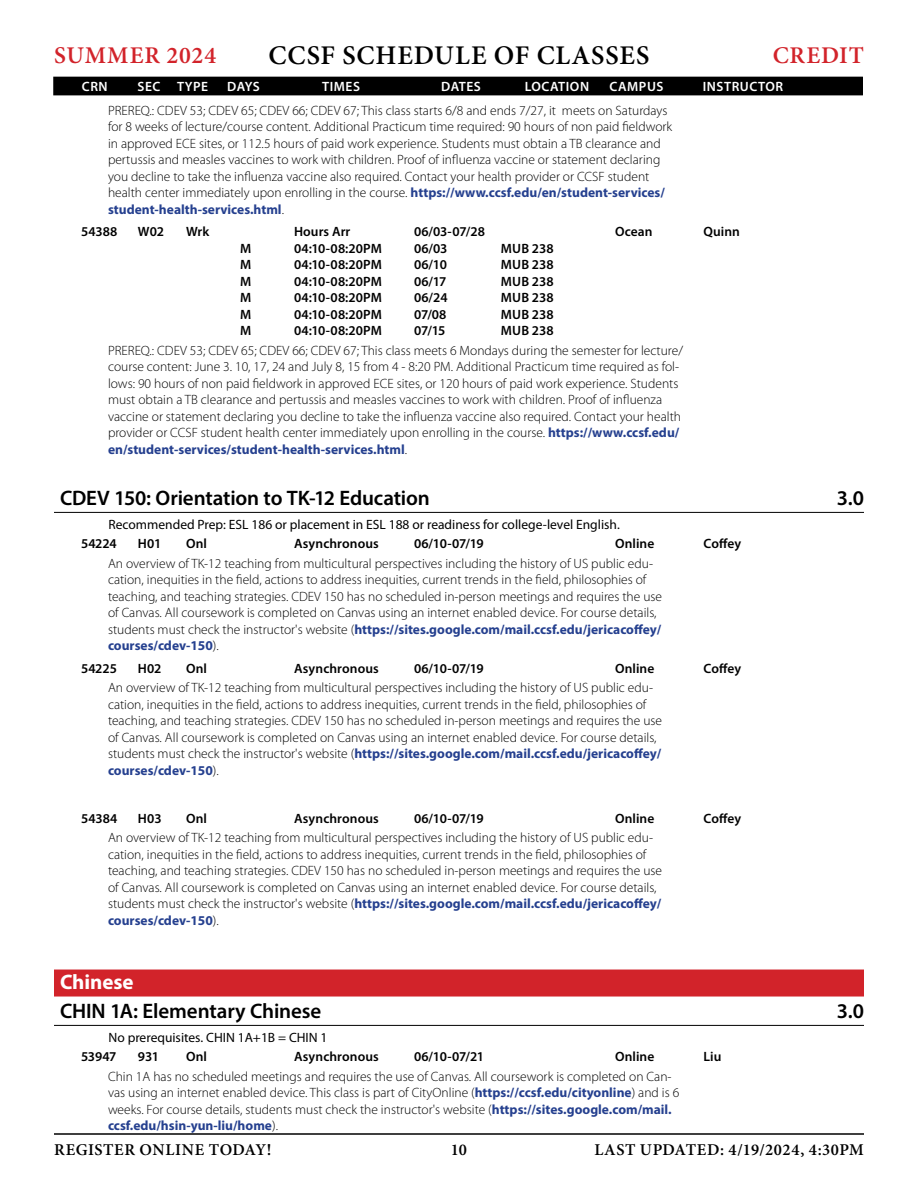
<style>
.page{position:relative;width:918px;height:1188px;background:#fff}
.page>*{position:absolute;margin:0;border:0;box-sizing:border-box;transform-origin:0 0}
.t1{font:600 27px "Minion Pro";letter-spacing:.03em;color:#000}
.t2{font:600 24px "Minion Pro";letter-spacing:.035em;color:#d2232a}
.course{font:600 21px "Myriad Pro";letter-spacing:-.005em;color:#000}
.subjectdescription{font:700 21px "Myriad Pro";letter-spacing:-.005em;color:#fff}
.t3{font:600 16.5px "Minion Pro";letter-spacing:.03em;color:#000}
.sectionnote{font:300 13.5px/16.5px "Myriad Pro";color:#000}
.meetings{font:600 13.5px "Myriad Pro";letter-spacing:.005em;color:#000}
.requisites{font:13.5px "Myriad Pro";color:#000}
.t4{font:600 13.5px "Myriad Pro";letter-spacing:.04em;color:#fff}
.s1{font-weight:700;color:#25408f}
</style>
<div class="page">
<div style="left:54px;top:77px;width:808px;height:18px;background:#000"></div>
<hr style="left:54px;top:1133px;width:810px;height:2px;background:#000">
<hr style="left:54px;top:512px;width:810px;height:1px;background:#000">
<div style="left:54px;top:970px;width:810px;height:27px;background:#d2232a"></div>
<hr style="left:54px;top:1025px;width:810px;height:1px;background:#000">
<h2 class="t2" style="left:54px;top:41px;width:164px">SUMMER 2024</h2>
<h1 class="t1" style="left:269px;top:39px;width:382px">CCSF SCHEDULE OF CLASSES</h1>
<h2 class="t2" style="left:773px;top:41px;width:93px">CREDIT</h2>
<p class="t4" style="left:82px;top:78px;width:27px">CRN</p>
<p class="t4" style="left:138px;top:78px;width:72px">SEC TYPE</p>
<p class="t4" style="left:227px;top:78px;width:34px">DAYS</p>
<p class="t4" style="left:322px;top:78px;width:39px">TIMES</p>
<p class="t4" style="left:441px;top:78px;width:41px">DATES</p>
<p class="t4" style="left:525px;top:78px;width:66px">LOCATION</p>
<p class="t4" style="left:610px;top:78px;width:55px">CAMPUS</p>
<p class="t4" style="left:703px;top:78px;width:82px">INSTRUCTOR</p>
<p class="sectionnote" style="left:108px;top:102px;width:566px">PREREQ.: CDEV 53; CDEV 65; CDEV 66; CDEV 67; This class starts 6/8 and ends 7/27, it meets on Saturdays for 8 weeks of lecture/course content. Additional Practicum time required: 90 hours of non paid fieldwork in approved ECE sites, or 112.5 hours of paid work experience. Students must obtain a TB clearance and pertussis and measles vaccines to work with children. Proof of influenza vaccine or statement declaring you decline to take the influenza vaccine also required. Contact your health provider or CCSF student health center immediately upon enrolling in the course. <span class="s1">https://www.ccsf.edu/en/student-services/ student-health-services.html</span>.</p>
<p class="meetings" style="left:81px;top:223px;width:38px">54388</p>
<p class="meetings" style="left:138px;top:223px;width:27px">W02</p>
<p class="meetings" style="left:186px;top:223px;width:25px">Wrk</p>
<p class="meetings" style="left:294px;top:223px;width:58px">Hours Arr</p>
<p class="meetings" style="left:414px;top:223px;width:72px">06/03-07/28</p>
<p class="meetings" style="left:615px;top:223px;width:39px">Ocean</p>
<p class="meetings" style="left:704px;top:223px;width:38px">Quinn</p>
<p class="meetings" style="left:240px;top:239px;width:13px">M</p>
<p class="meetings" style="left:294px;top:239px;width:89px">04:10-08:20PM</p>
<p class="meetings" style="left:414px;top:239px;width:35px">06/03</p>
<p class="meetings" style="left:501px;top:239px;width:54px">MUB 238</p>
<p class="meetings" style="left:240px;top:256px;width:13px">M</p>
<p class="meetings" style="left:294px;top:256px;width:89px">04:10-08:20PM</p>
<p class="meetings" style="left:414px;top:256px;width:34px">06/10</p>
<p class="meetings" style="left:501px;top:256px;width:54px">MUB 238</p>
<p class="meetings" style="left:240px;top:272px;width:13px">M</p>
<p class="meetings" style="left:294px;top:272px;width:89px">04:10-08:20PM</p>
<p class="meetings" style="left:414px;top:272px;width:34px">06/17</p>
<p class="meetings" style="left:501px;top:272px;width:54px">MUB 238</p>
<p class="meetings" style="left:240px;top:289px;width:13px">M</p>
<p class="meetings" style="left:294px;top:289px;width:89px">04:10-08:20PM</p>
<p class="meetings" style="left:414px;top:289px;width:35px">06/24</p>
<p class="meetings" style="left:501px;top:289px;width:54px">MUB 238</p>
<p class="meetings" style="left:240px;top:305px;width:13px">M</p>
<p class="meetings" style="left:294px;top:305px;width:89px">04:10-08:20PM</p>
<p class="meetings" style="left:414px;top:305px;width:34px">07/08</p>
<p class="meetings" style="left:501px;top:305px;width:54px">MUB 238</p>
<p class="meetings" style="left:240px;top:322px;width:13px">M</p>
<p class="meetings" style="left:294px;top:322px;width:89px">04:10-08:20PM</p>
<p class="meetings" style="left:414px;top:322px;width:33px">07/15</p>
<p class="meetings" style="left:501px;top:322px;width:54px">MUB 238</p>
<p class="sectionnote" style="left:108px;top:342px;width:577px">PREREQ.: CDEV 53; CDEV 65; CDEV 66; CDEV 67; This class meets 6 Mondays during the semester for lecture/ course content: June 3. 10, 17, 24 and July 8, 15 from 4 - 8:20 PM. Additional Practicum time required as fol&shy;lows: 90 hours of non paid fieldwork in approved ECE sites, or 120 hours of paid work experience. Students must obtain a TB clearance and pertussis and measles vaccines to work with children. Proof of influenza vaccine or statement declaring you decline to take the influenza vaccine also required. Contact your health provider or CCSF student health center immediately upon enrolling in the course. <span class="s1">https://www.ccsf.edu/ en/student-services/student-health-services.html</span>.</p>
<p class="course" style="left:60px;top:484px;width:371px">CDEV 150: Orientation to TK-12 Education</p>
<p class="course" style="left:837px;top:484px;width:29px">3.0</p>
<p class="requisites" style="left:109px;top:517px;width:513px">Recommended Prep: ESL 186 or placement in ESL 188 or readiness for college-level English.</p>
<p class="meetings" style="left:81px;top:535px;width:37px">54224</p>
<p class="meetings" style="left:138px;top:535px;width:25px">H01</p>
<p class="meetings" style="left:186px;top:535px;width:22px">Onl</p>
<p class="meetings" style="left:294px;top:535px;width:86px">Asynchronous</p>
<p class="meetings" style="left:414px;top:535px;width:71px">06/10-07/19</p>
<p class="meetings" style="left:615px;top:535px;width:41px">Online</p>
<p class="meetings" style="left:704px;top:535px;width:39px">Coffey</p>
<p class="sectionnote" style="left:108px;top:555px;width:556px">An overview of TK-12 teaching from multicultural perspectives including the history of US public edu&shy;cation, inequities in the field, actions to address inequities, current trends in the field, philosophies of teaching, and teaching strategies. CDEV 150 has no scheduled in-person meetings and requires the use of Canvas. All coursework is completed on Canvas using an internet enabled device. For course details, students must check the instructor's website (<span class="s1">https://sites.google.com/mail.ccsf.edu/jericacoffey/ courses/cdev-150</span>).</p>
<p class="meetings" style="left:81px;top:659px;width:38px">54225</p>
<p class="meetings" style="left:138px;top:659px;width:25px">H02</p>
<p class="meetings" style="left:186px;top:659px;width:22px">Onl</p>
<p class="meetings" style="left:294px;top:659px;width:86px">Asynchronous</p>
<p class="meetings" style="left:414px;top:659px;width:71px">06/10-07/19</p>
<p class="meetings" style="left:615px;top:659px;width:41px">Online</p>
<p class="meetings" style="left:704px;top:659px;width:39px">Coffey</p>
<p class="sectionnote" style="left:108px;top:679px;width:556px">An overview of TK-12 teaching from multicultural perspectives including the history of US public edu&shy;cation, inequities in the field, actions to address inequities, current trends in the field, philosophies of teaching, and teaching strategies. CDEV 150 has no scheduled in-person meetings and requires the use of Canvas. All coursework is completed on Canvas using an internet enabled device. For course details, students must check the instructor's website (<span class="s1">https://sites.google.com/mail.ccsf.edu/jericacoffey/ courses/cdev-150</span>).</p>
<p class="meetings" style="left:81px;top:809px;width:38px">54384</p>
<p class="meetings" style="left:138px;top:809px;width:25px">H03</p>
<p class="meetings" style="left:186px;top:809px;width:22px">Onl</p>
<p class="meetings" style="left:294px;top:809px;width:86px">Asynchronous</p>
<p class="meetings" style="left:414px;top:809px;width:71px">06/10-07/19</p>
<p class="meetings" style="left:615px;top:809px;width:41px">Online</p>
<p class="meetings" style="left:704px;top:809px;width:39px">Coffey</p>
<p class="sectionnote" style="left:108px;top:829px;width:556px">An overview of TK-12 teaching from multicultural perspectives including the history of US public edu&shy;cation, inequities in the field, actions to address inequities, current trends in the field, philosophies of teaching, and teaching strategies. CDEV 150 has no scheduled in-person meetings and requires the use of Canvas. All coursework is completed on Canvas using an internet enabled device. For course details, students must check the instructor's website (<span class="s1">https://sites.google.com/mail.ccsf.edu/jericacoffey/ courses/cdev-150</span>).</p>
<p class="subjectdescription" style="left:60px;top:968px;width:75px">Chinese</p>
<p class="course" style="left:60px;top:997px;width:263px">CHIN 1A: Elementary Chinese</p>
<p class="course" style="left:837px;top:997px;width:29px">3.0</p>
<p class="requisites" style="left:109px;top:1030px;width:221px">No prerequisites. CHIN 1A+1B = CHIN 1</p>
<p class="meetings" style="left:81px;top:1048px;width:37px">53947</p>
<p class="meetings" style="left:138px;top:1048px;width:22px">931</p>
<p class="meetings" style="left:186px;top:1048px;width:22px">Onl</p>
<p class="meetings" style="left:294px;top:1048px;width:86px">Asynchronous</p>
<p class="meetings" style="left:414px;top:1048px;width:72px">06/10-07/21</p>
<p class="meetings" style="left:615px;top:1048px;width:41px">Online</p>
<p class="meetings" style="left:703px;top:1048px;width:19px">Liu</p>
<p class="sectionnote" style="left:108px;top:1068px;width:573px">Chin 1A has no scheduled meetings and requires the use of Canvas. All coursework is completed on Can&shy;vas using an internet enabled device. This class is part of CityOnline (<span class="s1">https://ccsf.edu/cityonline</span>) and is 6 weeks. For course details, students must check the instructor's website (<span class="s1">https://sites.google.com/mail. ccsf.edu/hsin-yun-liu/home</span>).</p>
<p class="t3" style="left:54px;top:1140px;width:219px">REGISTER ONLINE TODAY!</p>
<p class="t3" style="left:451px;top:1140px;width:18px">10</p>
<p class="t3" style="left:594px;top:1140px;width:271px">LAST UPDATED: 4/19/2024, 4:30PM</p>
</div>
